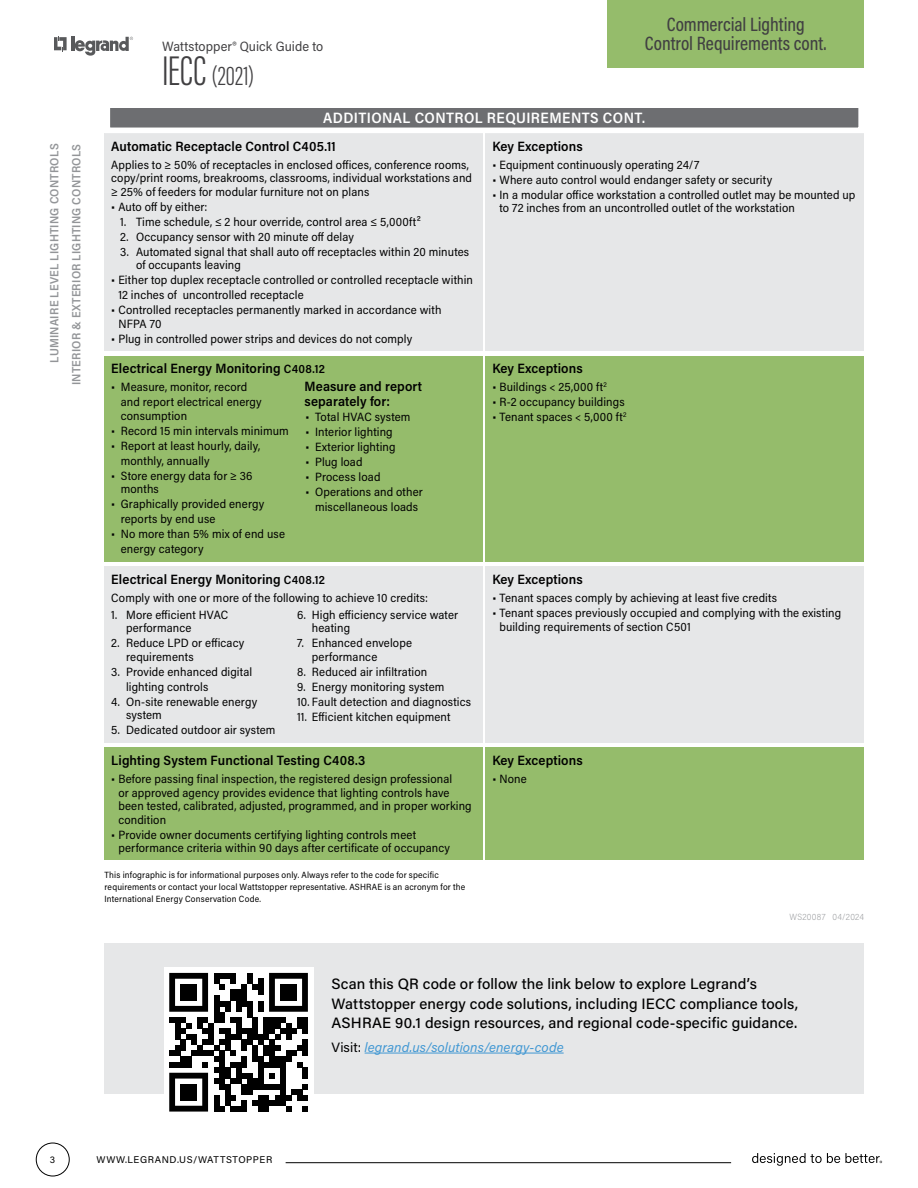
<style>
.page{position:relative;width:918px;height:1188px;background:#fff}
.page>*{position:absolute;margin:0;border:0;box-sizing:border-box;transform-origin:0 0}
.t1{font:300 27px "Acumin Pro Extra Cond";color:#414042}
.t2{font:500 19.5px/19.2px "Acumin Pro Cond";letter-spacing:-.005em;color:#414042;text-align:center}
.t3{font:500 15px/19.5px "Acumin Pro";letter-spacing:.01em;color:#000}
.t4{font:600 15px "Acumin Pro Semi Cond";letter-spacing:.025em;color:#fff}
.t5{font:600 13.5px/15px "Acumin Pro Semi Cond";letter-spacing:.01em;color:#000}
.t6{font:italic 13.5px "Acumin Pro";letter-spacing:.005em;color:#4298d3}
.t7{font:13.5px "Acumin Pro Semi Cond";letter-spacing:.005em;color:#414042}
.t8{font:12px/13.5px "Acumin Pro Semi Cond";letter-spacing:.01em;color:#000}
.t9{font:600 12px/22px "Acumin Pro Semi Cond";letter-spacing:.015em;color:#939598;text-align:right}
.t10{font:9.75px "Acumin Pro";letter-spacing:.06em;color:#000}
.t11{font:9px/12px "Acumin Pro Semi Cond";letter-spacing:.02em;color:#000}
.t12{font:200 9px "Acumin Pro Semi Cond";letter-spacing:.035em;color:#939598}
.s1{font-size:42.75px}
.s2{font-size:13.5px}
.s3{font-size:12px}
.s4{font-style:normal;color:#000}
</style>
<div class="page">
<hr style="left:286px;top:1162px;width:445px;height:1px;background:#000">
<svg style="left:752px;top:1153px;width:130px;height:13px"></svg>
<div style="left:36px;top:1143px;width:34px;height:33px;border:1px solid #000;border-radius:50%"></div>
<div style="left:105px;top:747px;width:378px;height:113px;background:#95bc6b"></div>
<div style="left:486px;top:747px;width:378px;height:113px;background:#95bc6b"></div>
<div style="left:105px;top:943px;width:759px;height:151px;background:#e6e7e8"></div>
<div style="left:486px;top:356px;width:378px;height:206px;background:#95bc6b"></div>
<div style="left:486px;top:133px;width:378px;height:218px;background:#e6e7e8"></div>
<div style="left:486px;top:566px;width:378px;height:176px;background:#e6e7e8"></div>
<div style="left:105px;top:356px;width:378px;height:206px;background:#95bc6b"></div>
<div style="left:105px;top:566px;width:378px;height:176px;background:#e6e7e8"></div>
<div style="left:105px;top:133px;width:378px;height:218px;background:#e6e7e8"></div>
<div style="left:107px;top:105px;width:754px;height:25px;background:#6d6e71"></div>
<div style="left:105px;top:102px;width:759px;height:31px;border:6px solid #fff"></div>
<div style="left:608px;top:0;width:256px;height:68px;background:#95bc6b"></div>
<svg style="left:54px;top:36px;width:13px;height:15px"></svg>
<hr style="left:71px;top:37px;width:3px;height:14px;background:#58595b">
<svg style="left:75px;top:37px;width:58px;height:19px"></svg>
<div style="left:164px;top:967px;width:149px;height:150px;background:#fff"></div>
<svg style="left:169px;top:973px;width:139px;height:139px"></svg>
<div style="left:180px;top:984px;width:17px;height:17px;background:#000"></div>
<div style="left:280px;top:984px;width:17px;height:17px;background:#000"></div>
<div style="left:180px;top:1084px;width:17px;height:16px;background:#000"></div>
<hr style="left:365px;top:1053px;width:199px;height:1px;background:#4298d3">
<p class="t7" style="left:162px;top:36px;width:163px">Wattstopper® Quick Guide to</p>
<h1 class="t1" style="left:162px;top:60px;width:93px"><span class="s1">IECC</span> (2021)</h1>
<h2 class="t2" style="left:645px;top:15px;width:183px">Commercial Lighting<br>Control Requirements cont.</h2>
<p class="t9" style="left:43px;top:385px;width:243px;rotate:-90deg">LUMINAIRE LEVEL LIGHTING CONTROLS<br>INTERIOR &amp; EXTERIOR LIGHTING CONTROLS</p>
<p class="t4" style="left:323px;top:108px;width:323px">ADDITIONAL CONTROL REQUIREMENTS CONT.</p>
<p class="t5" style="left:111px;top:138px;width:226px">Automatic Receptacle Control C405.11</p>
<p class="t8" style="left:111px;top:158px;width:362px">Applies to ≥ 50% of receptacles in enclosed offices, conference rooms, copy/print rooms, breakrooms, classrooms, individual workstations and ≥ 25% of feeders for modular furniture not on plans</p>
<p class="t8" style="left:111px;top:200px;width:98px"><span class="s2">•</span> Auto off by either:</p>
<p class="t8" style="left:120px;top:215px;width:302px">1. Time schedule, ≤ 2 hour override, control area ≤ 5,000ft²</p>
<p class="t8" style="left:120px;top:230px;width:235px">2. Occupancy sensor with 20 minute off delay</p>
<p class="t8" style="left:136px;top:245px;width:335px;text-indent:-16px">3. Automated signal that shall auto off receptacles within 20 minutes of occupants leaving</p>
<p class="t8" style="left:118px;top:272px;width:356px;line-height:15px;text-indent:-7px"><span class="s2">•</span> Either top duplex receptacle controlled or controlled receptacle within<br>12 inches of uncontrolled receptacle</p>
<p class="t8" style="left:118px;top:303px;width:325px;text-indent:-7px"><span class="s2">•</span> Controlled receptacles permanently marked in accordance with<br>NFPA 70</p>
<p class="t8" style="left:111px;top:332px;width:303px"><span class="s2">•</span> Plug in controlled power strips and devices do not comply</p>
<p class="t5" style="left:111px;top:361px;width:215px">Electrical Energy Monitoring <span class="s3">C408.12</span></p>
<p class="t8" style="left:121px;top:379px;width:142px;line-height:15px;text-indent:-10px"><span class="s2">•</span> Measure, monitor, record and report electrical energy</p>
<p class="t8" style="left:121px;top:409px;width:68px">consumption</p>
<p class="t8" style="left:111px;top:424px;width:179px"><span class="s2">•</span> Record 15 min intervals minimum</p>
<p class="t8" style="left:121px;top:438px;width:141px;line-height:15px;text-indent:-10px"><span class="s2">•</span> Report at least hourly, daily, monthly, annually</p>
<p class="t8" style="left:121px;top:469px;width:133px;text-indent:-10px"><span class="s2">•</span> Store energy data for ≥ 36 months</p>
<p class="t8" style="left:121px;top:496px;width:145px;line-height:15px;text-indent:-10px"><span class="s2">•</span> Graphically provided energy reports by end use</p>
<p class="t8" style="left:121px;top:526px;width:166px;line-height:15px;text-indent:-10px"><span class="s2">•</span> No more than 5% mix of end use energy category</p>
<p class="t5" style="left:305px;top:379px;width:119px">Measure and report separately for:</p>
<p class="t8" style="left:306px;top:410px;width:107px"><span class="s2">•</span> Total HVAC system</p>
<p class="t8" style="left:306px;top:425px;width:89px"><span class="s2">•</span> Interior lighting</p>
<p class="t8" style="left:306px;top:440px;width:91px"><span class="s2">•</span> Exterior lighting</p>
<p class="t8" style="left:306px;top:455px;width:59px"><span class="s2">•</span> Plug load</p>
<p class="t8" style="left:306px;top:470px;width:76px"><span class="s2">•</span> Process load</p>
<p class="t8" style="left:306px;top:484px;width:119px;line-height:15px;text-align:center"><span class="s2">•</span> Operations and other miscellaneous loads</p>
<p class="t5" style="left:111px;top:571px;width:215px">Electrical Energy Monitoring <span class="s3">C408.12</span></p>
<p class="t8" style="left:111px;top:591px;width:318px">Comply with one or more of the following to achieve 10 credits:</p>
<p class="t8" style="left:126px;top:607px;width:104px;text-indent:-15px">1. More efficient HVAC performance</p>
<p class="t8" style="left:126px;top:636px;width:120px;text-indent:-15px">2. Reduce LPD or efficacy requirements</p>
<p class="t8" style="left:126px;top:664px;width:128px;line-height:15px;text-indent:-15px">3. Provide enhanced digital lighting controls</p>
<p class="t8" style="left:126px;top:694px;width:133px;text-indent:-15px">4. On-site renewable energy system</p>
<p class="t8" style="left:111px;top:723px;width:166px">5. Dedicated outdoor air system</p>
<p class="t8" style="left:312px;top:607px;width:148px;text-indent:-15px">6. High efficiency service water heating</p>
<p class="t8" style="left:312px;top:636px;width:102px;text-indent:-15px">7. Enhanced envelope performance</p>
<p class="t8" style="left:297px;top:664px;width:132px">8. Reduced air infiltration</p>
<p class="t8" style="left:297px;top:679px;width:149px">9. Energy monitoring system</p>
<p class="t8" style="left:297px;top:694px;width:176px">10. Fault detection and diagnostics</p>
<p class="t8" style="left:297px;top:709px;width:155px">11. Efficient kitchen equipment</p>
<p class="t5" style="left:111px;top:752px;width:256px">Lighting System Functional Testing C408.3</p>
<p class="t8" style="left:118px;top:772px;width:355px;text-indent:-7px"><span class="s2">•</span> Before passing final inspection, the registered design professional<br>or approved agency provides evidence that lighting controls have been tested, calibrated, adjusted, programmed, and in proper working condition</p>
<p class="t8" style="left:118px;top:827px;width:333px;text-indent:-7px"><span class="s2">•</span> Provide owner documents certifying lighting controls meet performance criteria within 90 days after certificate of occupancy</p>
<p class="t11" style="left:105px;top:868px;width:362px">This infographic is for informational purposes only. Always refer to the code for specific requirements or contact your local Wattstopper representative. ASHRAE is an acronym for the<br>International Energy Conservation Code.</p>
<p class="t5" style="left:492px;top:138px;width:92px">Key Exceptions</p>
<p class="t8" style="left:492px;top:158px;width:208px"><span class="s2">•</span> Equipment continuously operating 24/7</p>
<p class="t8" style="left:492px;top:173px;width:281px"><span class="s2">•</span> Where auto control would endanger safety or security</p>
<p class="t8" style="left:499px;top:188px;width:357px;text-indent:-7px"><span class="s2">•</span> In a modular office workstation a controlled outlet may be mounted up to 72 inches from an uncontrolled outlet of the workstation</p>
<p class="t5" style="left:492px;top:361px;width:92px">Key Exceptions</p>
<p class="t8" style="left:492px;top:380px;width:116px"><span class="s2">•</span> Buildings &lt; 25,000 ft<sup>2</sup></p>
<p class="t8" style="left:492px;top:395px;width:134px"><span class="s2">•</span> R-2 occupancy buildings</p>
<p class="t8" style="left:492px;top:410px;width:136px"><span class="s2">•</span> Tenant spaces &lt; 5,000 ft<sup>2</sup></p>
<p class="t5" style="left:492px;top:571px;width:92px">Key Exceptions</p>
<p class="t8" style="left:492px;top:591px;width:286px"><span class="s2">•</span> Tenant spaces comply by achieving at least five credits</p>
<p class="t8" style="left:499px;top:606px;width:343px;text-indent:-7px"><span class="s2">•</span> Tenant spaces previously occupied and complying with the existing building requirements of section C501</p>
<p class="t5" style="left:492px;top:752px;width:92px">Key Exceptions</p>
<p class="t8" style="left:492px;top:772px;width:36px"><span class="s2">•</span> None</p>
<p class="t12" style="left:789px;top:911px;width:76px">WS20087 04/2024</p>
<p class="t3" style="left:331px;top:974px;width:468px">Scan this QR code or follow the link below to explore Legrand’s<br>Wattstopper energy code solutions, including IECC compliance tools,<br>ASHRAE 90.1 design resources, and regional code-specific guidance.</p>
<p class="t6" style="left:331px;top:1038px;width:234px"><span class="s4">Visit:</span> legrand.us/solutions/energy-code</p>
<p class="t10" style="left:50px;top:1153px;width:7px">3</p>
<p class="t10" style="left:97px;top:1153px;width:177px">WWW.LEGRAND.US/WATTSTOPPER</p>
</div>
